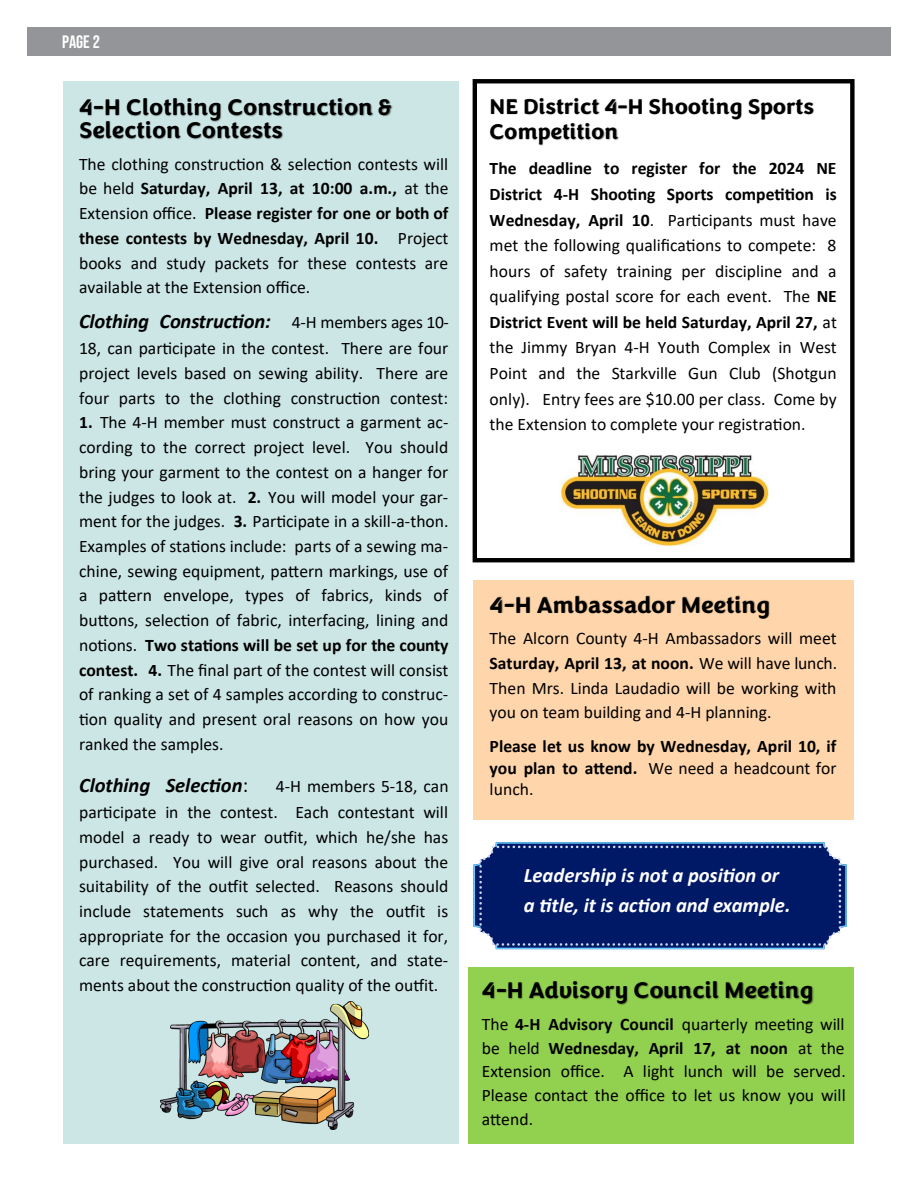
<style>
.page{position:relative;width:918px;height:1188px;background:#fff}
.page>*{position:absolute;margin:0;border:0;box-sizing:border-box;transform-origin:0 0}
.t1{font:700 23.4px/22.6px "Congenial";color:#000}
.t2{font:700 22.05px/25.3px "Congenial";color:#000}
.t3{font:italic 700 20.55px "Calibri";letter-spacing:-.005em;color:#000}
.t4{font:italic 700 20.55px/29.8px "Calibri";color:#fff}
.t5{font:18px "Bebas Neue";color:#fff}
.t6{font:17.7px "Calibri";color:#000}
.t7{font:700 17.7px "Calibri";color:#000}
.t8{font:17.55px/24.8px "Calibri";color:#000;text-align:justify}
.t9{font:700 17.55px/21.6px "Calibri";color:#000;text-align:justify}
.s1{font-weight:700}
.s2{font-weight:400;font-style:normal;font-size:17.55px}
.s3{font-weight:400}
.s4{font-weight:400;font-style:normal}
</style>
<div class="page">
<div style="left:27px;top:27px;width:864px;height:28px;background:#939598"></div>
<div style="left:473px;top:79px;width:382px;height:483px;border:4px solid #000"></div>
<div style="left:63px;top:81px;width:396px;height:1063px;background:#cce6e6"></div>
<img style="left:81px;top:99px;width:11px;height:15px">
<img style="left:94px;top:98px;width:299px;height:19px">
<img style="left:80px;top:114px;width:191px;height:26px">
<img style="left:271px;top:114px;width:39px;height:26px">
<img style="left:161px;top:1001px;width:208px;height:128px">
<div style="left:474px;top:581px;width:380px;height:239px;background:#ffd5ab"></div>
<img style="left:491px;top:596px;width:11px;height:17px">
<img style="left:502px;top:595px;width:256px;height:19px">
<img style="left:758px;top:600px;width:12px;height:19px">
<div style="left:468px;top:967px;width:386px;height:177px;background:#92d050"></div>
<img style="left:483px;top:982px;width:11px;height:17px">
<img style="left:494px;top:981px;width:307px;height:24px">
<img style="left:801px;top:986px;width:13px;height:19px">
<img style="left:490px;top:98px;width:116px;height:17px">
<img style="left:606px;top:99px;width:10px;height:16px">
<img style="left:616px;top:97px;width:198px;height:23px">
<img style="left:490px;top:123px;width:117px;height:23px">
<img style="left:607px;top:117px;width:37px;height:23px">
<svg style="left:474px;top:842px;width:373px;height:107px"></svg>
<div style="left:481px;top:847px;width:359px;height:97px;background:#001966;border-radius:12px"></div>
<div style="left:479px;top:846px;width:362px;height:100px;border:3px dashed #ccd6f5;border-radius:12px"></div>
<img style="left:560px;top:455px;width:209px;height:91px">
<p class="t5" style="left:62px;top:31px;width:39px">Page 2</p>
<h1 class="t1" style="left:79px;top:98px;width:314px">4-H Clothing Construction &amp;<br>Selection Contests</h1>
<p class="t8" style="left:79px;top:153px;width:371px">The clothing construction &amp; selection contests will be held <span class="s1">Saturday, April 13, at 10:00 a.m.,</span> at the Extension office. <span class="s1">Please register for one or both of these contests by Wednesday, April 10.</span> Project books and study packets for these contests are available at the Extension office.</p>
<p class="t3" style="left:79px;top:313px;width:371px">Clothing Construction: <span class="s2">4-H members ages 10-</span></p>
<p class="t8" style="left:79px;top:337px;width:371px">18, can participate in the contest. There are four project levels based on sewing ability. There are four parts to the clothing construction contest:</p>
<p class="t8" style="left:79px;top:412px;width:371px"><span class="s1">1.</span> The 4-H member must construct a garment ac&shy;cording to the correct project level. You should bring your garment to the contest on a hanger for the judges to look at. <span class="s1">2.</span> You will model your gar&shy;ment for the judges. <span class="s1">3.</span> Participate in a skill-a-thon.<br>Examples of stations include: parts of a sewing ma&shy;chine, sewing equipment, pattern markings, use of a pattern envelope, types of fabrics, kinds of buttons, selection of fabric, interfacing, lining and</p>
<p class="t7" style="left:79px;top:638px;width:371px"><span class="s3">notions.</span> Two stations will be set up for the county</p>
<p class="t8" style="left:79px;top:659px;width:371px"><span class="s1">contest. 4.</span> The final part of the contest will consist of ranking a set of 4 samples according to construc&shy;tion quality and present oral reasons on how you ranked the samples.</p>
<p class="t3" style="left:79px;top:777px;width:171px">Clothing Selection<span class="s4">:</span></p>
<p class="t8" style="left:79px;top:775px;width:371px;line-height:25.2px;text-indent:197px">4-H members 5-18, can participate in the contest. Each contestant will model a ready to wear outfit, which he/she has purchased. You will give oral reasons about the</p>
<p class="t6" style="left:79px;top:879px;width:371px">suitability of the outfit selected. Reasons should</p>
<p class="t8" style="left:79px;top:900px;width:371px">include statements such as why the outfit is appropriate for the occasion you purchased it for, care requirements, material content, and state&shy;ments about the construction quality of the outfit.</p>
<p class="t2" style="left:490px;top:96px;width:326px">NE District 4-H Shooting Sports<br>Competition</p>
<p class="t8" style="left:490px;top:157px;width:349px;line-height:25.7px"><span class="s1">The deadline to register for the 2024 NE District 4-H Shooting Sports competition is Wednesday, April 10</span>. Participants must have met the following qualifications to compete: 8 hours of safety training per discipline and a qualifying postal score for each event. The <span class="s1">NE District Event will be held Saturday, April 27,</span> at the Jimmy Bryan 4-H Youth Complex in West Point and the Starkville Gun Club (Shotgun only). Entry fees are $10.00 per class. Come by the Extension to complete your registration.</p>
<h1 class="t1" style="left:490px;top:596px;width:282px">4-H Ambassador Meeting</h1>
<p class="t6" style="left:490px;top:631px;width:349px">The Alcorn County 4-H Ambassadors will meet</p>
<p class="t8" style="left:490px;top:652px;width:349px"><span class="s1">Saturday, April 13, at noon.</span> We will have lunch.<br>Then Mrs. Linda Laudadio will be working with you on team building and 4-H planning.</p>
<p class="t9" style="left:490px;top:737px;width:349px">Please let us know by Wednesday, April 10, if you plan to attend. <span class="s3">We need a headcount for lunch.</span></p>
<p class="t4" style="left:524px;top:862px;width:268px">Leadership is not a position or a title, it is action and example.</p>
<h1 class="t1" style="left:482px;top:982px;width:333px">4-H Advisory Council Meeting</h1>
<p class="t8" style="left:482px;top:1014px;width:366px;line-height:23.7px">The <span class="s1">4-H Advisory Council</span> quarterly meeting will be held <span class="s1">Wednesday, April 17, at noon</span> at the Extension office. A light lunch will be served.<br>Please contact the office to let us know you will attend.</p>
</div>
